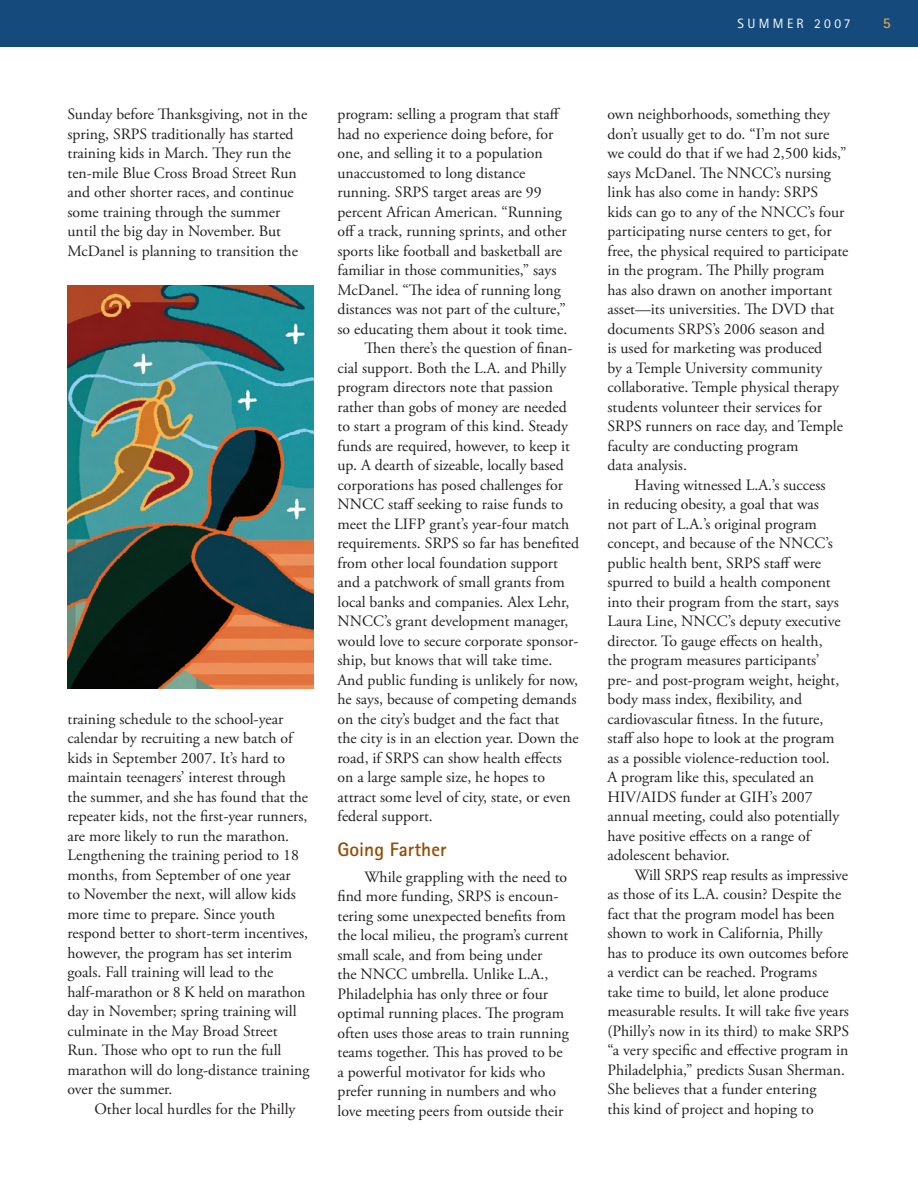
<style>
.page{position:relative;width:918px;height:1188px;background:#fff}
.page>*{position:absolute;margin:0;border:0;box-sizing:border-box;transform-origin:0 0}
.t1{font:700 19.5px "Rotis Sans Serif";color:#914c01}
.t2{font:15.75px/19.5px "Adobe Garamond Pro";color:#231f20}
.t3{font:13.5px "Rotis Sans Serif";letter-spacing:.25em;color:#fff}
</style>
<div class="page">
<div style="left:0;top:0;width:918px;height:47px;background:#144a7c"></div>
<img style="left:68px;top:285px;width:246px;height:403px">
<p class="t3" style="left:738px;top:15px;width:114px">SUMMER 2007</p>
<p class="t2" style="left:68px;top:105px;width:241px">Sunday before Thanksgiving, not in the spring, SRPS traditionally has started training kids in March. They run the ten-mile Blue Cross Broad Street Run and other shorter races, and continue some training through the summer until the big day in November. But McDanel is planning to transition the</p>
<p class="t2" style="left:68px;top:710px;width:243px">training schedule to the school-year calendar by recruiting a new batch of kids in September 2007. It’s hard to maintain teenagers’ interest through<br>the summer, and she has found that the repeater kids, not the first-year runners, are more likely to run the marathon.<br>Lengthening the training period to 18 months, from September of one year<br>to November the next, will allow kids more time to prepare. Since youth respond better to short-term incentives, however, the program has set interim goals. Fall training will lead to the half-marathon or 8 K held on marathon day in November; spring training will culminate in the May Broad Street Run. Those who opt to run the full marathon will do long-distance training over the summer.</p>
<p class="t2" style="left:94px;top:1100px;width:203px">Other local hurdles for the Philly</p>
<p class="t2" style="left:338px;top:105px;width:224px">program: selling a program that staff</p>
<p class="t2" style="left:338px;top:125px;width:217px">had no experience doing before, for</p>
<p class="t2" style="left:338px;top:144px;width:207px">one, and selling it to a population</p>
<p class="t2" style="left:338px;top:164px;width:189px">unaccustomed to long distance</p>
<p class="t2" style="left:338px;top:183px;width:206px">running. SRPS target areas are 99</p>
<p class="t2" style="left:338px;top:203px;width:226px">percent African American. “Running</p>
<p class="t2" style="left:338px;top:222px;width:231px">off a track, running sprints, and other</p>
<p class="t2" style="left:338px;top:242px;width:226px">sports like football and basketball are</p>
<p class="t2" style="left:338px;top:261px;width:221px">familiar in those communities,” says</p>
<p class="t2" style="left:338px;top:281px;width:225px">McDanel. “The idea of running long</p>
<p class="t2" style="left:338px;top:300px;width:230px">distances was not part of the culture,”</p>
<p class="t2" style="left:338px;top:320px;width:231px">so educating them about it took time.</p>
<p class="t2" style="left:364px;top:339px;width:210px">Then there’s the question of finan-</p>
<p class="t2" style="left:338px;top:359px;width:230px">cial support. Both the L.A. and Philly</p>
<p class="t2" style="left:338px;top:378px;width:217px">program directors note that passion</p>
<p class="t2" style="left:338px;top:398px;width:231px">rather than gobs of money are needed</p>
<p class="t2" style="left:338px;top:417px;width:232px">to start a program of this kind. Steady</p>
<p class="t2" style="left:338px;top:437px;width:234px">funds are required, however, to keep it</p>
<p class="t2" style="left:338px;top:456px;width:228px">up. A dearth of sizeable, locally based</p>
<p class="t2" style="left:338px;top:476px;width:227px">corporations has posed challenges for</p>
<p class="t2" style="left:338px;top:495px;width:227px">NNCC staff seeking to raise funds to</p>
<p class="t2" style="left:338px;top:515px;width:233px">meet the LIFP grant’s year-four match</p>
<p class="t2" style="left:338px;top:534px;width:243px">requirements. SRPS so far has benefited</p>
<p class="t2" style="left:338px;top:554px;width:222px">from other local foundation support</p>
<p class="t2" style="left:338px;top:573px;width:229px">and a patchwork of small grants from</p>
<p class="t2" style="left:338px;top:593px;width:233px">local banks and companies. Alex Lehr,</p>
<p class="t2" style="left:338px;top:612px;width:232px">NNCC’s grant development manager,</p>
<p class="t2" style="left:338px;top:632px;width:242px">would love to secure corporate sponsor-</p>
<p class="t2" style="left:338px;top:651px;width:216px">ship, but knows that will take time.</p>
<p class="t2" style="left:338px;top:671px;width:242px">And public funding is unlikely for now,</p>
<p class="t2" style="left:338px;top:690px;width:240px">he says, because of competing demands</p>
<p class="t2" style="left:338px;top:710px;width:223px">on the city’s budget and the fact that</p>
<p class="t2" style="left:338px;top:729px;width:243px">the city is in an election year. Down the</p>
<p class="t2" style="left:338px;top:749px;width:226px">road, if SRPS can show health effects</p>
<p class="t2" style="left:338px;top:768px;width:209px">on a large sample size, he hopes to</p>
<p class="t2" style="left:338px;top:788px;width:235px">attract some level of city, state, or even</p>
<p class="t2" style="left:338px;top:807px;width:97px">federal support.</p>
<p class="t1" style="left:338px;top:837px;width:111px">Going Farther</p>
<p class="t2" style="left:338px;top:868px;width:233px;text-indent:27px">While grappling with the need to find more funding, SRPS is encoun&shy;tering some unexpected benefits from the local milieu, the program’s current small scale, and from being under<br>the NNCC umbrella. Unlike L.A., Philadelphia has only three or four optimal running places. The program often uses those areas to train running teams together. This has proved to be a powerful motivator for kids who prefer running in numbers and who love meeting peers from outside their</p>
<p class="t2" style="left:608px;top:105px;width:243px">own neighborhoods, something they don’t usually get to do. “I’m not sure we could do that if we had 2,500 kids,” says McDanel. The NNCC’s nursing link has also come in handy: SRPS<br>kids can go to any of the NNCC’s four participating nurse centers to get, for free, the physical required to participate in the program. The Philly program<br>has also drawn on another important asset—its universities. The DVD that documents SRPS’s 2006 season and<br>is used for marketing was produced<br>by a Temple University community collaborative. Temple physical therapy students volunteer their services for SRPS runners on race day, and Temple faculty are conducting program<br>data analysis.</p>
<p class="t2" style="left:608px;top:476px;width:235px;text-indent:27px">Having witnessed L.A.’s success in reducing obesity, a goal that was not part of L.A.’s original program concept, and because of the NNCC’s public health bent, SRPS staff were spurred to build a health component into their program from the start, says Laura Line, NNCC’s deputy executive director. To gauge effects on health, the program measures participants’ pre- and post-program weight, height, body mass index, flexibility, and cardiovascular fitness. In the future, staff also hope to look at the program as a possible violence-reduction tool.<br>A program like this, speculated an HIV/AIDS funder at GIH’s 2007 annual meeting, could also potentially have positive effects on a range of adolescent behavior.</p>
<p class="t2" style="left:608px;top:866px;width:243px;text-indent:27px">Will SRPS reap results as impressive as those of its L.A. cousin? Despite the fact that the program model has been shown to work in California, Philly<br>has to produce its own outcomes before a verdict can be reached. Programs<br>take time to build, let alone produce measurable results. It will take five years (Philly’s now in its third) to make SRPS “a very specific and effective program in Philadelphia,” predicts Susan Sherman.<br>She believes that a funder entering<br>this kind of project and hoping to</p>
</div>
